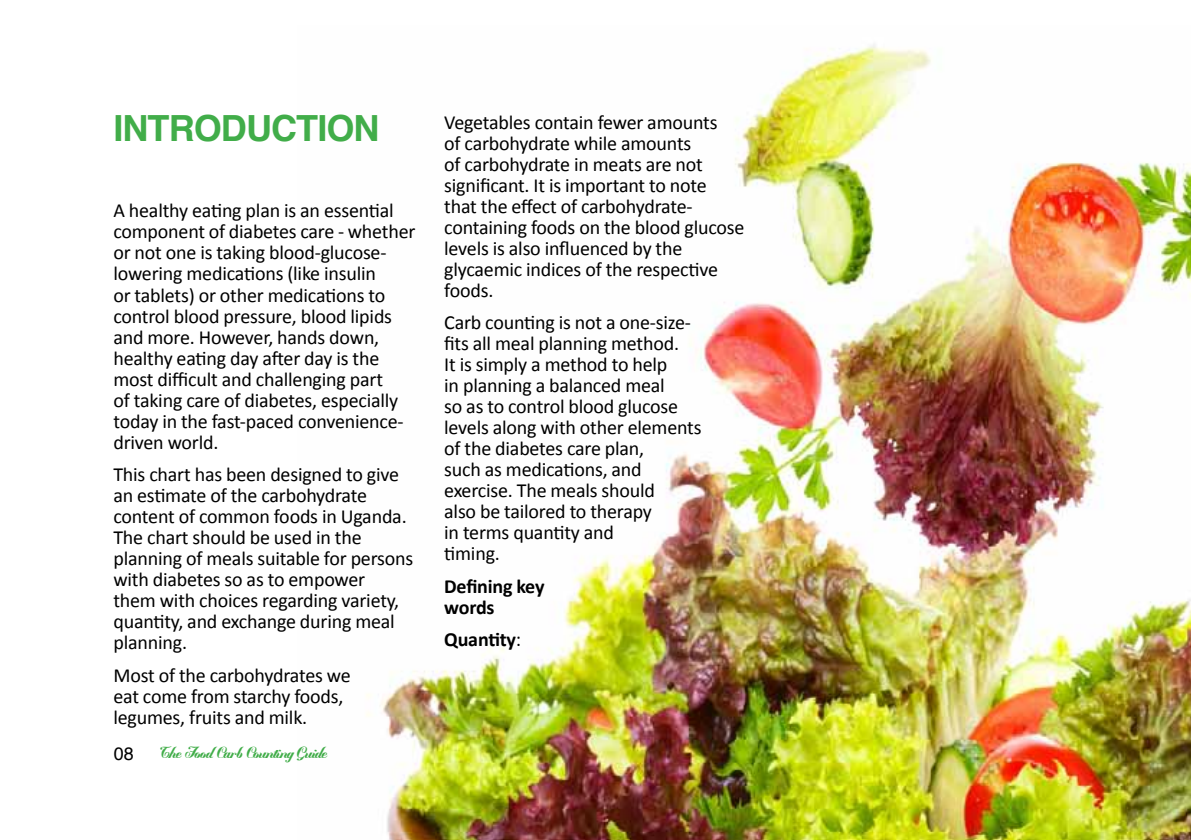
<style>
.page{position:relative;width:1191px;height:840px;background:#fff}
.page>*{position:absolute;margin:0;border:0;box-sizing:border-box;transform-origin:0 0}
.t1{font:700 36px "Helvetica";letter-spacing:-.025em;color:#41ad49}
.t2{font:20px/21px "Calibri";letter-spacing:-.01em;color:#000}
.t3{font:700 20px/21px "Calibri";letter-spacing:-.01em;color:#000}
.t4{font:18px "Helvetica";color:#000}
.t5{font:16px "Mademoiselle K";color:#41ad49}
.s1{font-weight:400}
</style>
<div class="page">
<img style="left:366px;top:44px;width:825px;height:795px">
<h1 class="t1" style="left:113px;top:99px;width:268px">INTRODUCTION</h1>
<p class="t2" style="left:113px;top:200px;width:303px">A healthy eating plan is an essential component of diabetes care - whether or not one is taking blood-glucose&shy;lowering medications (like insulin<br>or tablets) or other medications to control blood pressure, blood lipids and more. However, hands down, healthy eating day after day is the most difficult and challenging part<br>of taking care of diabetes, especially today in the fast-paced convenience&shy;driven world.</p>
<p class="t2" style="left:113px;top:463px;width:301px">This chart has been designed to give an estimate of the carbohydrate content of common foods in Uganda.<br>The chart should be used in the planning of meals suitable for persons with diabetes so as to empower<br>them with choices regarding variety, quantity, and exchange during meal planning.</p>
<p class="t2" style="left:113px;top:664px;width:239px">Most of the carbohydrates we eat come from starchy foods, legumes, fruits and milk.</p>
<p class="t4" style="left:114px;top:739px;width:22px">08</p>
<p class="t5" style="left:160px;top:744px;width:168px">The Food Carb Counting Guide</p>
<p class="t2" style="left:444px;top:111px;width:302px">Vegetables contain fewer amounts<br>of carbohydrate while amounts<br>of carbohydrate in meats are not significant. It is important to note that the effect of carbohydrate&shy;containing foods on the blood glucose levels is also influenced by the glycaemic indices of the respective foods.</p>
<p class="t2" style="left:444px;top:312px;width:259px">Carb counting is not a one-size&shy;fits all meal planning method.<br>It is simply a method to help<br>in planning a balanced meal<br>so as to control blood glucose levels along with other elements of the diabetes care plan,<br>such as medications, and exercise. The meals should<br>also be tailored to therapy<br>in terms quantity and<br>timing.</p>
<p class="t3" style="left:444px;top:575px;width:102px">Defining key words</p>
<p class="t3" style="left:444px;top:628px;width:78px">Quantity<span class="s1">:</span></p>
</div>
